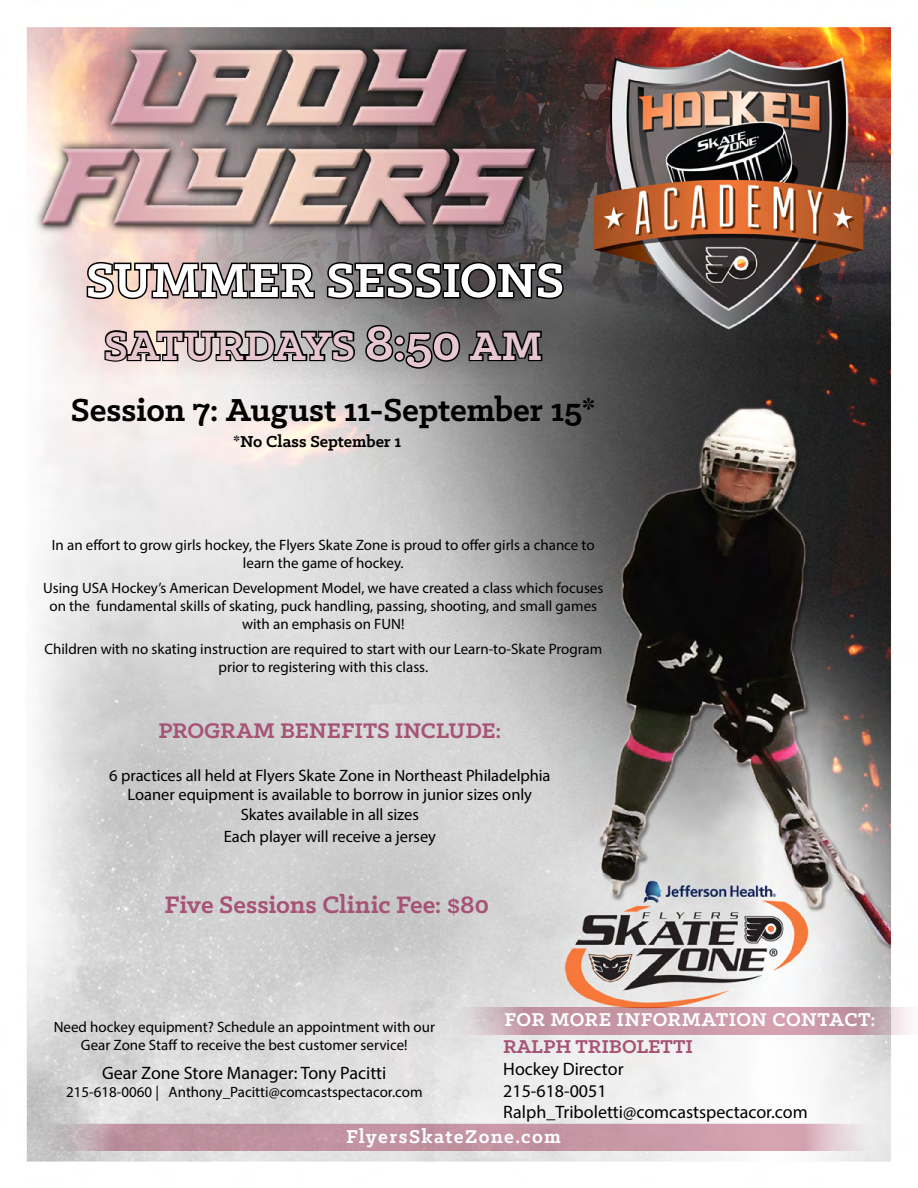
<style>
.page{position:relative;width:918px;height:1188px;background:#fff}
.page>*{position:absolute;margin:0;border:0;box-sizing:border-box;transform-origin:0 0}
.t1{font:700 54px "Klinic Slab";letter-spacing:-.01em;color:#fff}
.t2{font:700 45px "Klinic Slab";color:#e6c7d0}
.t3{font:700 36px "Klinic Slab";letter-spacing:-.005em;color:#000}
.t4{font:700 27px "Klinic Slab";color:#a65375}
.t5{font:700 24px "Klinic Slab";color:#a65375}
.t6{font:700 21px "Klinic Slab";letter-spacing:.03em;color:#fff}
.t7{font:700 21px "Klinic Slab";letter-spacing:.065em;color:#fff}
.t8{font:700 21px "Klinic Slab";color:#a65375}
.t9{font:18px/21.6px "Myriad Pro";color:#000}
.t10{font:700 18px "Klinic Slab";color:#000}
.t11{font:16.5px/19.8px "Myriad Pro";letter-spacing:-.005em;color:#000;text-align:center}
.t12{font:15px/18px "Myriad Pro";color:#000;text-align:center}
.s1{font-size:54px}
</style>
<div class="page">
<img style="left:26px;top:26px;width:866px;height:1136px">
<svg style="left:103px;top:329px;width:254px;height:34px;background:#706b69"></svg>
<svg style="left:364px;top:323px;width:180px;height:47px;background:#555454"></svg>
<svg style="left:33px;top:1124px;width:852px;height:27px;background:#c79eab"></svg>
<svg style="left:443px;top:1007px;width:468px;height:28px;background:#cca4b0"></svg>
<svg style="left:85px;top:255px;width:231px;height:46px;background:#7f7370"></svg>
<svg style="left:325px;top:260px;width:240px;height:41px;background:#363535"></svg>
<h1 class="t1" style="left:86px;top:245px;width:480px">SUMMER SESSIONS</h1>
<h2 class="t2" style="left:104px;top:316px;width:440px">SATURDAYS <span class="s1">8:50</span> AM</h2>
<h3 class="t3" style="left:71px;top:386px;width:527px">Session 7: August 11-September 15*</h3>
<p class="t10" style="left:233px;top:430px;width:170px">*No Class September 1</p>
<p class="t12" style="left:52px;top:536px;width:544px">In an effort to grow girls hockey, the Flyers Skate Zone is proud to offer girls a chance to learn the game of hockey.</p>
<p class="t12" style="left:43px;top:579px;width:562px">Using USA Hockey’s American Development Model, we have created a class which focuses on the fundamental skills of skating, puck handling, passing, shooting, and small games with an emphasis on FUN!</p>
<p class="t12" style="left:44px;top:639px;width:559px">Children with no skating instruction are required to start with our Learn-to-Skate Program prior to registering with this class.</p>
<h3 class="t5" style="left:158px;top:715px;width:344px">PROGRAM BENEFITS INCLUDE:</h3>
<p class="t11" style="left:109px;top:765px;width:443px">6 practices all held at Flyers Skate Zone in Northeast Philadelphia<br>Loaner equipment is available to borrow in junior sizes only<br>Skates available in all sizes</p>
<p class="t11" style="left:224px;top:826px;width:214px">Each player will receive a jersey</p>
<h3 class="t4" style="left:164px;top:887px;width:326px">Five Sessions Clinic Fee: $80</h3>
<p class="t12" style="left:54px;top:1018px;width:383px">Need hockey equipment? Schedule an appointment with our<br>Gear Zone Staff to receive the best customer service!</p>
<p class="t9" style="left:102px;top:1062px;width:286px">Gear Zone Store Manager: Tony Pacitti</p>
<p class="t12" style="left:66px;top:1082px;width:358px">215-618-0060 | Anthony_Pacitti@comcastspectacor.com</p>
<h3 class="t6" style="left:504px;top:1005px;width:373px">FOR MORE INFORMATION CONTACT:</h3>
<h3 class="t8" style="left:503px;top:1033px;width:191px">RALPH TRIBOLETTI</h3>
<p class="t9" style="left:503px;top:1058px;width:306px">Hockey Director<br>215-618-0051<br>Ralph_Triboletti@comcastspectacor.com</p>
<h3 class="t7" style="left:346px;top:1123px;width:216px">FlyersSkateZone.com</h3>
</div>
